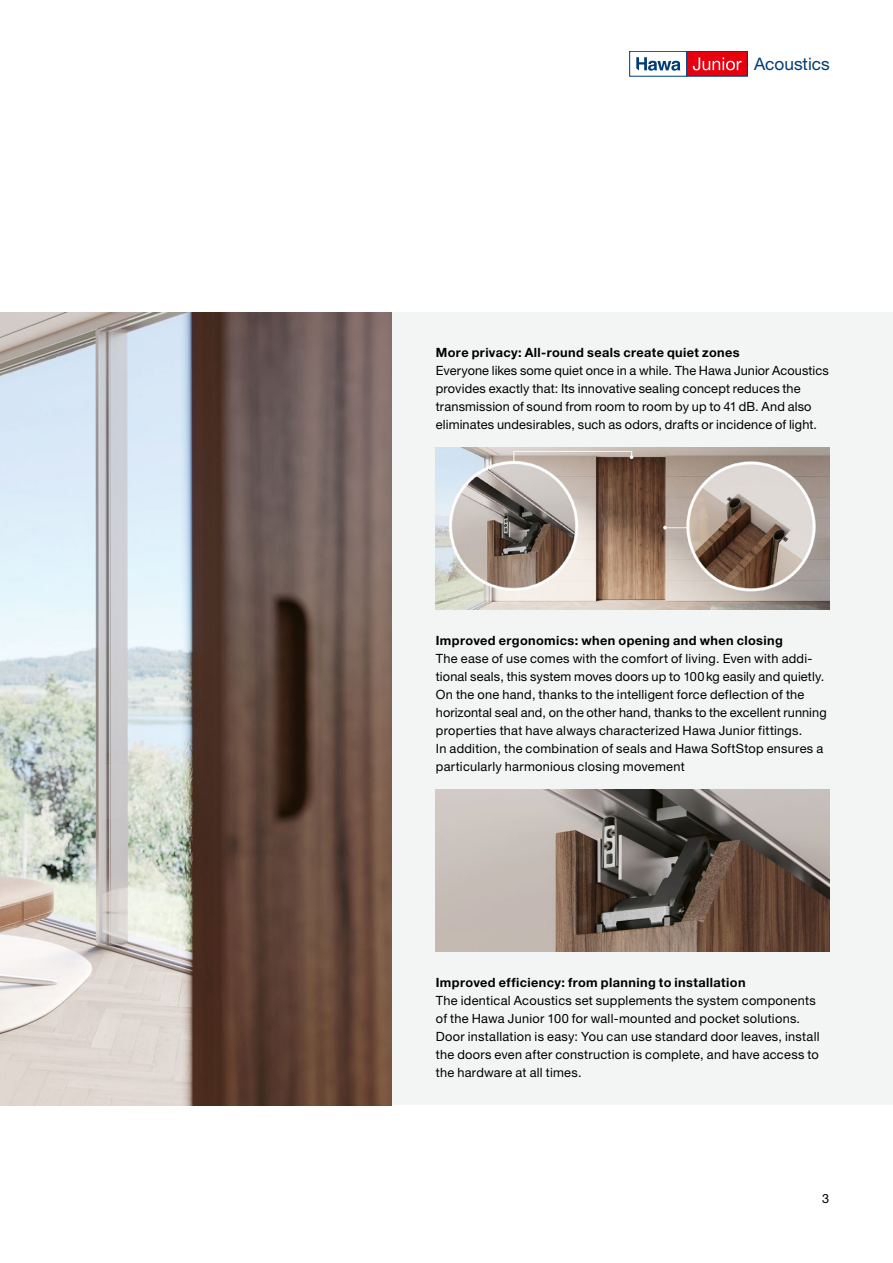
<style>
.page{position:relative;width:893px;height:1263px;background:#fff}
.page>*{position:absolute;margin:0;border:0;box-sizing:border-box;transform-origin:0 0}
.t1{font:17.25px "Helvetica Neue LT Std";color:#003c78}
.t2{font:12.75px/18px "Helvetica Neue LT Std";letter-spacing:.015em;color:#000}
.t3{font:700 12.75px "Helvetica Neue LT Std";letter-spacing:.03em;color:#000}
</style>
<div class="page">
<div style="left:0;top:313px;width:893px;height:792px;background:#f3f4f4"></div>
<svg style="left:629px;top:51px;width:119px;height:26px"></svg>
<img style="left:436px;top:789px;width:393px;height:162px">
<img style="left:0;top:313px;width:392px;height:792px">
<img style="left:436px;top:447px;width:393px;height:162px">
<h1 class="t1" style="left:754px;top:54px;width:77px">Acoustics</h1>
<p class="t3" style="left:436px;top:344px;width:305px">More privacy: All-round seals create quiet zones</p>
<p class="t2" style="left:436px;top:361px;width:395px">Everyone likes some quiet once in a while. The Hawa Junior Acoustics provides exactly that: Its innovative sealing concept reduces the transmission of sound from room to room by up to 41dB. And also eliminates undesirables, such as odors, drafts or incidence of light.</p>
<p class="t3" style="left:436px;top:632px;width:349px">Improved ergonomics: when opening and when closing</p>
<p class="t2" style="left:436px;top:649px;width:392px">The ease of use comes with the comfort of living. Even with addi&shy;tional seals, this system moves doors up to 100kg easily and quietly.<br>On the one hand, thanks to the intelligent force deflection of the horizontal seal and, on the other hand, thanks to the excellent running properties that have always characterized Hawa Junior fittings.<br>In addition, the combination of seals and Hawa SoftStop ensures a particularly harmonious closing movement</p>
<p class="t3" style="left:436px;top:975px;width:311px">Improved efficiency: from planning to installation</p>
<p class="t2" style="left:436px;top:991px;width:385px">The identical Acoustics set supplements the system components of the Hawa Junior 100 for wall-mounted and pocket solutions.<br>Door installation is easy: You can use standard door leaves, install the doors even after construction is complete, and have access to the hardware at all times.</p>
<p class="t2" style="left:822px;top:1189px;width:9px">3</p>
</div>
